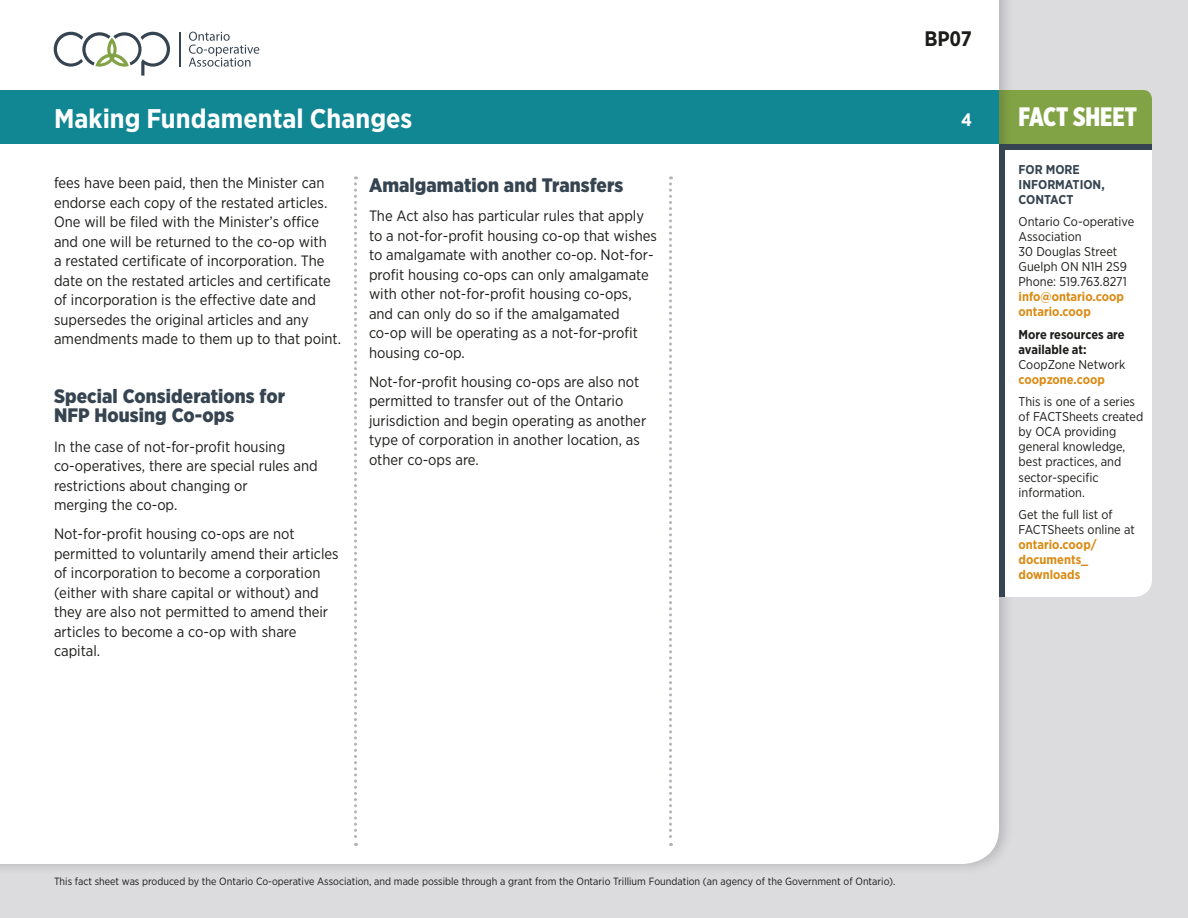
<style>
.page{position:relative;width:1188px;height:918px;background:#dcdcdf}
.page>*{position:absolute;margin:0;border:0;box-sizing:border-box;transform-origin:0 0}
.t1{font:700 27px "Gotham Narrow";color:#fff}
.t2{font:900 26.7px "Gotham X Narrow";color:#fff}
.t3{font:700 21px "Gotham Narrow";color:#1c1c1a}
.Heading_2{font:900 19.5px/19.5px "Gotham Narrow";letter-spacing:.005em;color:#354450}
.t4{font:700 18px "Gotham Narrow";color:#fff}
.Body_Text{font:15px/19.5px "Gotham Narrow";color:#1c1c1a}
.Sidebar_Back{font:12.75px/15px "Gotham Narrow";color:#1c1c1a}
.Sidebar_Back-2{font:700 12.75px/15px "Gotham Narrow";color:#1c1c1a}
.Sidebar_Back-3{font:700 12.75px/15px "Gotham Narrow";color:#354450}
.Body_Text-2{font:10.5px "Gotham Narrow";color:#1c1c1a}
.s1{font-weight:700;color:#da8b15}
.s2{font-weight:400}
.s3{color:#da8b15}
</style>
<div class="page">
<div style="left:1015px;top:90px;width:137px;height:54px;background:#82a345"></div>
<div style="left:0;top:0;width:1015px;height:876px;background:#1c1c1a;opacity:.2"></div>
<div style="left:0;top:0;width:999px;height:864px;background:#fff"></div>
<div style="left:1005px;top:150px;width:147px;height:447px;background:#fff"></div>
<div style="left:999px;top:144px;width:6px;height:453px;background:#354450"></div>
<div style="left:999px;top:144px;width:153px;height:6px;background:#354450"></div>
<svg style="left:54px;top:32px;width:116px;height:44px;background:#d5d9d5"></svg>
<svg style="left:189px;top:32px;width:70px;height:35px;background:#dadcde"></svg>
<hr style="left:179px;top:32px;width:2px;height:34px;background:#354450">
<div style="left:0;top:90px;width:999px;height:54px;background:#118794"></div>
<svg style="left:354px;top:176px;width:3px;height:670px"></svg>
<svg style="left:669px;top:176px;width:3px;height:670px"></svg>
<h3 class="t3" style="left:924px;top:25px;width:49px">BP07</h3>
<h1 class="t1" style="left:54px;top:101px;width:360px">Making Fundamental Changes</h1>
<p class="t4" style="left:961px;top:108px;width:12px">4</p>
<p class="Body_Text" style="left:54px;top:173px;width:289px">fees have been paid, then the Minister can endorse each copy of the restated articles.<br>One will be filed with the Minister’s office and one will be returned to the co‑op with<br>a restated certificate of incorporation. The date on the restated articles and certificate of incorporation is the effective date and supersedes the original articles and any amendments made to them up to that point.</p>
<p class="Heading_2" style="left:54px;top:386px;width:233px">Special Considerations for<br>NFP Housing Co‑ops</p>
<p class="Body_Text" style="left:54px;top:436px;width:265px">In the case of not-for-profit housing co‑operatives, there are special rules and restrictions about changing or<br>merging the co‑op.</p>
<p class="Body_Text" style="left:54px;top:524px;width:286px">Not-for-profit housing co‑ops are not permitted to voluntarily amend their articles of incorporation to become a corporation (either with share capital or without) and they are also not permitted to amend their articles to become a co‑op with share capital.</p>
<p class="Heading_2" style="left:369px;top:175px;width:256px">Amalgamation and Transfers</p>
<p class="Body_Text" style="left:369px;top:206px;width:290px">The Act also has particular rules that apply to a not-for-profit housing co‑op that wishes to amalgamate with another co‑op. Not-for&shy;profit housing co‑ops can only amalgamate with other not-for-profit housing co‑ops, and can only do so if the amalgamated co‑op will be operating as a not-for-profit housing co‑op.</p>
<p class="Body_Text" style="left:369px;top:372px;width:279px">Not-for-profit housing co‑ops are also not permitted to transfer out of the Ontario jurisdiction and begin operating as another type of corporation in another location, as other co‑ops are.</p>
<p class="t2" style="left:1019px;top:100px;width:120px">FACT SHEET</p>
<p class="Sidebar_Back-3" style="left:1019px;top:162px;width:88px">FOR MORE<br>INFORMATION,<br>CONTACT</p>
<p class="Sidebar_Back" style="left:1019px;top:214px;width:117px">Ontario Co‑operative<br>Association<br>30 Douglas Street<br>Guelph ON N1H 2S9<br>Phone: 519.763.8271 <span class="s1">info@ontario.coop ontario.coop</span></p>
<p class="Sidebar_Back-2" style="left:1019px;top:327px;width:108px">More resources are available at:<br><span class="s2">CoopZone Network </span><span class="s3">coopzone.coop</span></p>
<p class="Sidebar_Back" style="left:1019px;top:394px;width:126px">This is one of a series of FACTSheets created by OCA providing general knowledge, best practices, and sector-specific information.</p>
<p class="Sidebar_Back" style="left:1019px;top:507px;width:118px">Get the full list of<br>FACTSheets online at <span class="s1">ontario.coop/ documents_ downloads</span></p>
<p class="Body_Text-2" style="left:54px;top:875px;width:843px">This fact sheet was produced by the Ontario Co-operative Association, and made possible through a grant from the Ontario Trillium Foundation (an agency of the Government of Ontario).</p>
</div>
